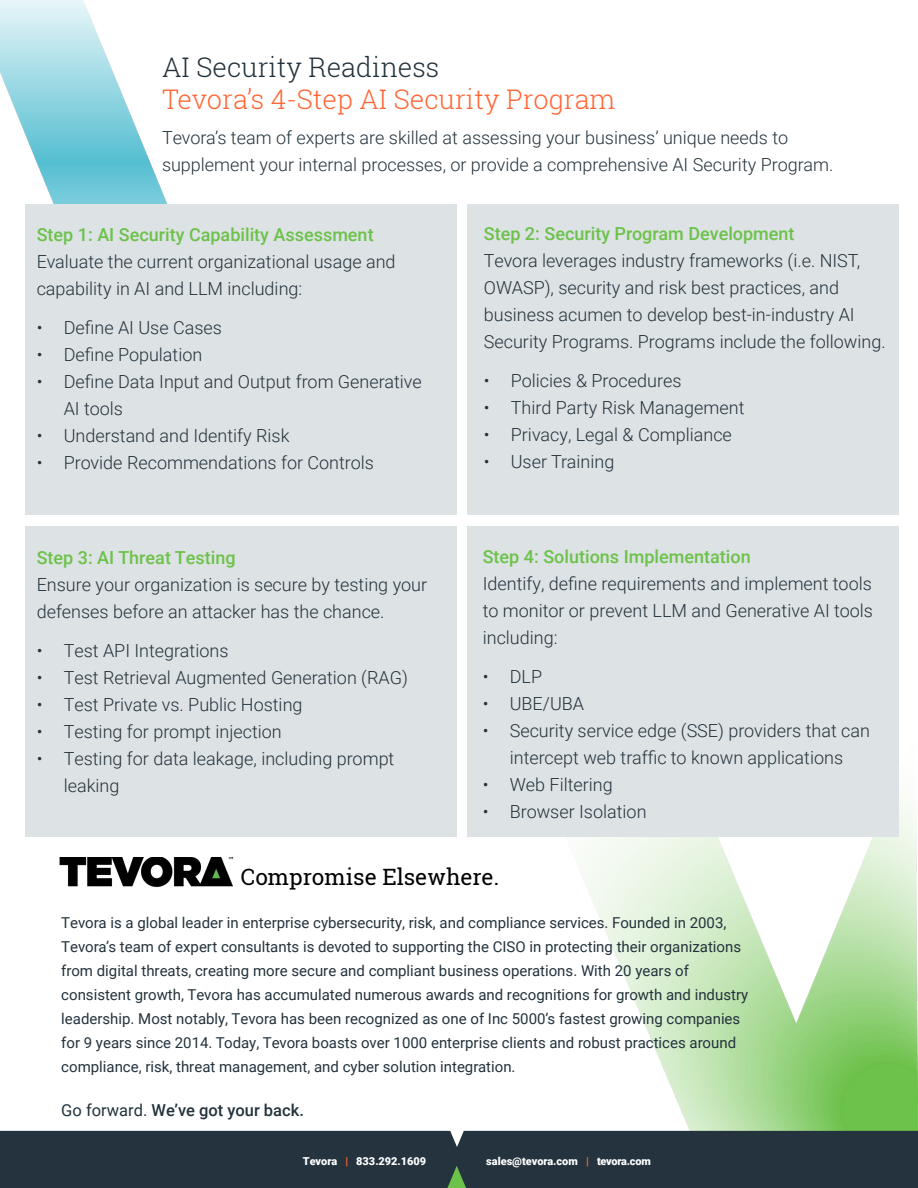
<style>
.page{position:relative;width:918px;height:1188px;background:#fff}
.page>*{position:absolute;margin:0;border:0;box-sizing:border-box;transform-origin:0 0}
.t1{font:300 27px "Roboto Slab";color:#ff6635}
.t2{font:300 27px "Roboto Slab";color:#23323c}
.t3{font:22.5px "Roboto Slab";color:#000}
.t4{font:300 18px/27px "Roboto";color:#23323c}
.t5{font:500 18px "Roboto";color:#6cc24a}
.t6{font:500 16.5px "Roboto";color:#23323c}
.t7{font:15px/24px "Roboto";color:#23323c}
.t8{font:900 10.95px "Roboto";color:#fff}
.s1{font-weight:400}
.s2{color:#ff6634}
</style>
<div class="page">
<div style="left:467px;top:204px;width:432px;height:311px;background:#dde2e4"></div>
<img style="left:0;top:0;width:168px;height:204px">
<img style="left:495px;top:802px;width:423px;height:329px">
<div style="left:0;top:1131px;width:918px;height:57px;background:#24333d"></div>
<svg style="left:447px;top:1166px;width:19px;height:22px"></svg>
<img style="left:59px;top:858px;width:175px;height:29px">
<div style="left:25px;top:204px;width:431px;height:311px;background:#dde2e4"></div>
<div style="left:25px;top:526px;width:432px;height:311px;background:#dde2e4"></div>
<div style="left:467px;top:526px;width:432px;height:311px;background:#dde2e4"></div>
<h1 class="t2" style="left:162px;top:49px;width:279px">AI Security Readiness</h1>
<h1 class="t1" style="left:162px;top:81px;width:455px">Tevora’s 4-Step AI Security Program</h1>
<p class="t4" style="left:162px;top:124px;width:673px">Tevora’s team of experts are skilled at assessing your business’ unique needs to supplement your internal processes, or provide a comprehensive AI Security Program.</p>
<p class="t5" style="left:37px;top:222px;width:338px">Step 1: AI Security Capability Assessment</p>
<p class="t4" style="left:37px;top:248px;width:360px">Evaluate the current organizational usage and capability in AI and LLM including:</p>
<p class="t4" style="left:37px;top:314px;width:187px">• Define AI Use Cases</p>
<p class="t4" style="left:37px;top:341px;width:167px">• Define Population</p>
<p class="t4" style="left:64px;top:368px;width:360px;text-indent:-27px">• Define Data Input and Output from Generative<br>AI tools</p>
<p class="t4" style="left:37px;top:422px;width:254px">• Understand and Identify Risk</p>
<p class="t4" style="left:37px;top:449px;width:339px">• Provide Recommendations for Controls</p>
<p class="t5" style="left:37px;top:545px;width:200px">Step 3: AI Threat Testing</p>
<p class="t4" style="left:37px;top:571px;width:392px">Ensure your organization is secure by testing your defenses before an attacker has the chance.</p>
<p class="t4" style="left:37px;top:637px;width:193px">• Test API Integrations</p>
<p class="t4" style="left:37px;top:664px;width:373px">• Test Retrieval Augmented Generation (RAG)</p>
<p class="t4" style="left:37px;top:691px;width:267px">• Test Private vs. Public Hosting</p>
<p class="t4" style="left:37px;top:718px;width:247px">• Testing for prompt injection</p>
<p class="t4" style="left:64px;top:745px;width:332px;text-indent:-27px">• Testing for data leakage, including prompt leaking</p>
<p class="t5" style="left:484px;top:221px;width:312px">Step 2: Security Program Development</p>
<p class="t4" style="left:484px;top:247px;width:403px">Tevora leverages industry frameworks (i.e. NIST, OWASP), security and risk best practices, and business acumen to develop best-in-industry AI Security Programs. Programs include the following.</p>
<p class="t4" style="left:484px;top:367px;width:199px">• Policies &amp; Procedures</p>
<p class="t4" style="left:484px;top:394px;width:262px">• Third Party Risk Management</p>
<p class="t4" style="left:484px;top:421px;width:250px">• Privacy, Legal &amp; Compliance</p>
<p class="t4" style="left:484px;top:448px;width:132px">• User Training</p>
<p class="t5" style="left:483px;top:544px;width:269px">Step 4: Solutions Implementation</p>
<p class="t4" style="left:483px;top:570px;width:392px;text-align:justify">Identify, define requirements and implement tools to monitor or prevent LLM and Generative AI tools including:</p>
<p class="t4" style="left:483px;top:663px;width:61px">• DLP</p>
<p class="t4" style="left:483px;top:690px;width:103px">• UBE/UBA</p>
<p class="t4" style="left:483px;top:717px;width:389px;text-align:center">• Security service edge (SSE) providers that can intercept web traffic to known applications</p>
<p class="t4" style="left:483px;top:771px;width:132px">• Web Filtering</p>
<p class="t4" style="left:483px;top:798px;width:165px">• Browser Isolation</p>
<p class="t3" style="left:241px;top:862px;width:260px">Compromise Elsewhere.</p>
<p class="t7" style="left:61px;top:910px;width:688px">Tevora is a global leader in enterprise cybersecurity, risk, and compliance services. Founded in 2003, Tevora’s team of expert consultants is devoted to supporting the CISO in protecting their organizations from digital threats, creating more secure and compliant business operations. With 20 years of consistent growth, Tevora has accumulated numerous awards and recognitions for growth and industry leadership. Most notably, Tevora has been recognized as one of Inc 5000’s fastest growing companies for 9 years since 2014. Today, Tevora boasts over 1000 enterprise clients and robust practices around compliance, risk, threat management, and cyber solution integration.</p>
<p class="t6" style="left:61px;top:1098px;width:244px"><span class="s1">Go forward.</span> We’ve got your back.</p>
<p class="t8" style="left:303px;top:1154px;width:125px">Tevora <span class="s2">|</span> 833.292.1609</p>
<p class="t8" style="left:486px;top:1154px;width:166px">sales@tevora.com <span class="s2">|</span> tevora.com</p>
</div>
